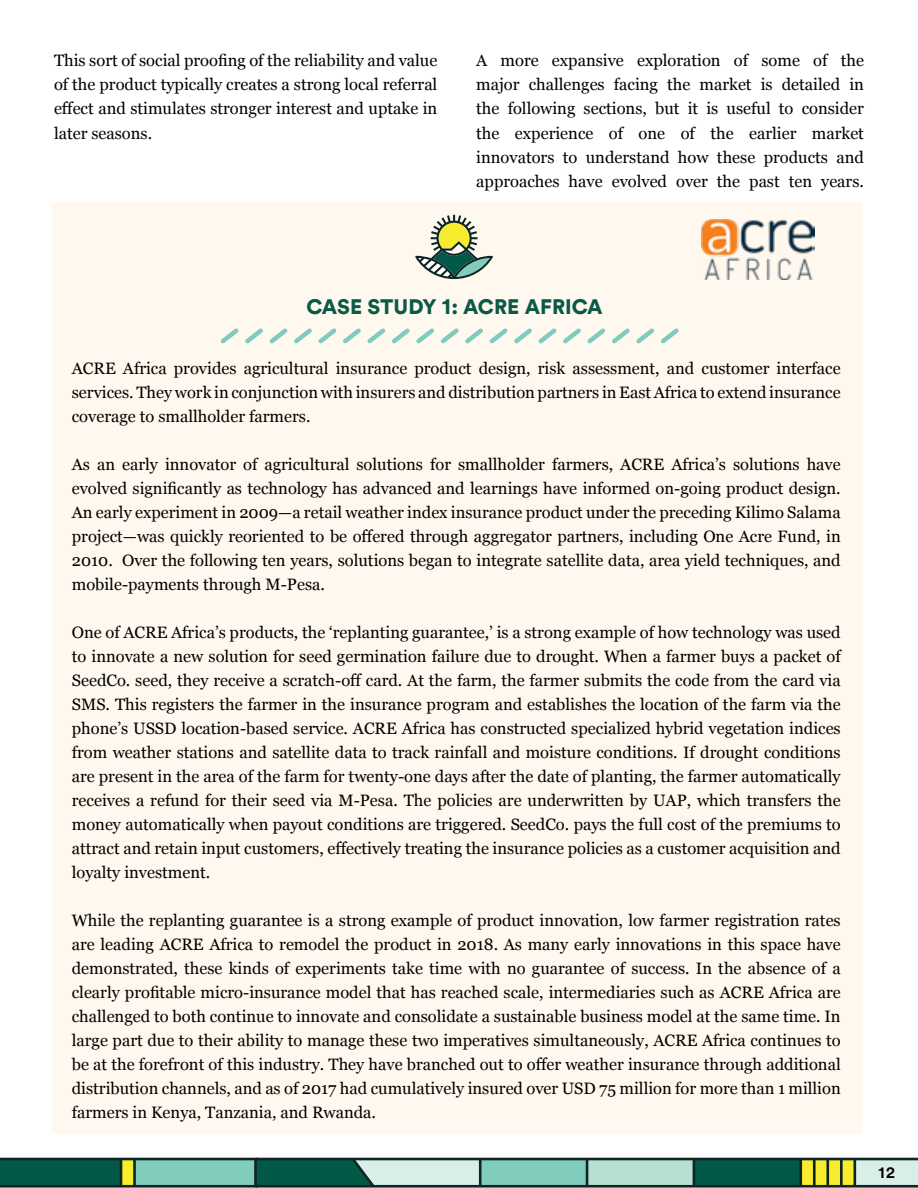
<style>
.page{position:relative;width:918px;height:1188px;background:#fff}
.page>*{position:absolute;margin:0;border:0;box-sizing:border-box;transform-origin:0 0}
.t1{font:900 21px "Circular Air";color:#0b5a47}
.t2{font:16.5px/24px "Georgia";color:#000;text-align:justify}
.t3{font:700 15px "Circular Air";color:#000}
</style>
<div class="page">
<div style="left:135px;top:1159px;width:121px;height:27px;background:#80cdbd"></div>
<div style="left:0;top:1159px;width:121px;height:27px;background:#035947"></div>
<svg style="left:122px;top:1160px;width:11px;height:25px"></svg>
<hr style="left:0;top:1158px;width:257px;height:2px;background:#0e2526">
<hr style="left:0;top:1185px;width:257px;height:3px;background:#0e2526">
<hr style="left:133px;top:1159px;width:3px;height:27px;background:#0e2526">
<hr style="left:120px;top:1159px;width:2px;height:27px;background:#0e2526">
<hr style="left:254px;top:1159px;width:3px;height:27px;background:#0e2526">
<div style="left:855px;top:1159px;width:63px;height:27px;background:#d9eee7"></div>
<div style="left:694px;top:1159px;width:107px;height:27px;background:#035947"></div>
<div style="left:587px;top:1159px;width:107px;height:27px;background:#b7e0d1"></div>
<div style="left:480px;top:1159px;width:107px;height:27px;background:#80cdbd"></div>
<div style="left:801px;top:1159px;width:54px;height:27px;background:#f7ec2e"></div>
<hr style="left:256px;top:1158px;width:662px;height:2px;background:#0e2526">
<hr style="left:256px;top:1185px;width:662px;height:3px;background:#0e2526">
<hr style="left:854px;top:1159px;width:2px;height:27px;background:#0e2526">
<hr style="left:840px;top:1159px;width:3px;height:27px;background:#0e2526">
<hr style="left:826px;top:1159px;width:3px;height:27px;background:#0e2526">
<hr style="left:813px;top:1159px;width:3px;height:27px;background:#0e2526">
<hr style="left:799px;top:1159px;width:3px;height:27px;background:#0e2526">
<hr style="left:693px;top:1159px;width:2px;height:27px;background:#0e2526">
<hr style="left:586px;top:1159px;width:2px;height:27px;background:#0e2526">
<hr style="left:479px;top:1159px;width:3px;height:27px;background:#0e2526">
<svg style="left:256px;top:1157px;width:224px;height:31px;background:#649188"></svg>
<div style="left:53px;top:202px;width:810px;height:932px;background:#fff8ee"></div>
<svg style="left:220px;top:328px;width:459px;height:16px"></svg>
<img style="left:702px;top:219px;width:112px;height:61px">
<svg style="left:415px;top:215px;width:78px;height:64px"></svg>
<p class="t2" style="left:54px;top:48px;width:385px">This sort of social proofing of the reliability and value of the product typically creates a strong local referral effect and stimulates stronger interest and uptake in later seasons.</p>
<p class="t2" style="left:476px;top:48px;width:389px">A more expansive exploration of some of the major challenges facing the market is detailed in the following sections, but it is useful to consider the experience of one of the earlier market innovators to understand how these products and approaches have evolved over the past ten years.</p>
<p class="t1" style="left:306px;top:292px;width:298px">CASE STUDY 1: ACRE AFRICA</p>
<p class="t2" style="left:72px;top:356px;width:770px">ACRE Africa provides agricultural insurance product design, risk assessment, and customer interface services. They work in conjunction with insurers and distribution partners in East Africa to extend insurance coverage to smallholder farmers.</p>
<p class="t2" style="left:72px;top:452px;width:770px">As an early innovator of agricultural solutions for smallholder farmers, ACRE Africa’s solutions have evolved significantly as technology has advanced and learnings have informed on-going product design.<br>An early experiment in 2009—a retail weather index insurance product under the preceding Kilimo Salama project—was quickly reoriented to be offered through aggregator partners, including One Acre Fund, in 2010. Over the following ten years, solutions began to integrate satellite data, area yield techniques, and mobile-payments through M-Pesa.</p>
<p class="t2" style="left:72px;top:620px;width:770px">One of ACRE Africa’s products, the ‘replanting guarantee,’ is a strong example of how technology was used to innovate a new solution for seed germination failure due to drought. When a farmer buys a packet of SeedCo. seed, they receive a scratch-off card. At the farm, the farmer submits the code from the card via SMS. This registers the farmer in the insurance program and establishes the location of the farm via the phone’s USSD location-based service. ACRE Africa has constructed specialized hybrid vegetation indices from weather stations and satellite data to track rainfall and moisture conditions. If drought conditions are present in the area of the farm for twenty-one days after the date of planting, the farmer automatically receives a refund for their seed via M-Pesa. The policies are underwritten by UAP, which transfers the money automatically when payout conditions are triggered. SeedCo. pays the full cost of the premiums to attract and retain input customers, effectively treating the insurance policies as a customer acquisition and loyalty investment.</p>
<p class="t2" style="left:72px;top:908px;width:770px">While the replanting guarantee is a strong example of product innovation, low farmer registration rates are leading ACRE Africa to remodel the product in 2018. As many early innovations in this space have demonstrated, these kinds of experiments take time with no guarantee of success. In the absence of a clearly profitable micro-insurance model that has reached scale, intermediaries such as ACRE Africa are challenged to both continue to innovate and consolidate a sustainable business model at the same time. In large part due to their ability to manage these two imperatives simultaneously, ACRE Africa continues to be at the forefront of this industry. They have branched out to offer weather insurance through additional distribution channels, and as of 2017 had cumulatively insured over USD 75 million for more than 1 million farmers in Kenya, Tanzania, and Rwanda.</p>
<p class="t3" style="left:879px;top:1162px;width:18px">12</p>
</div>
